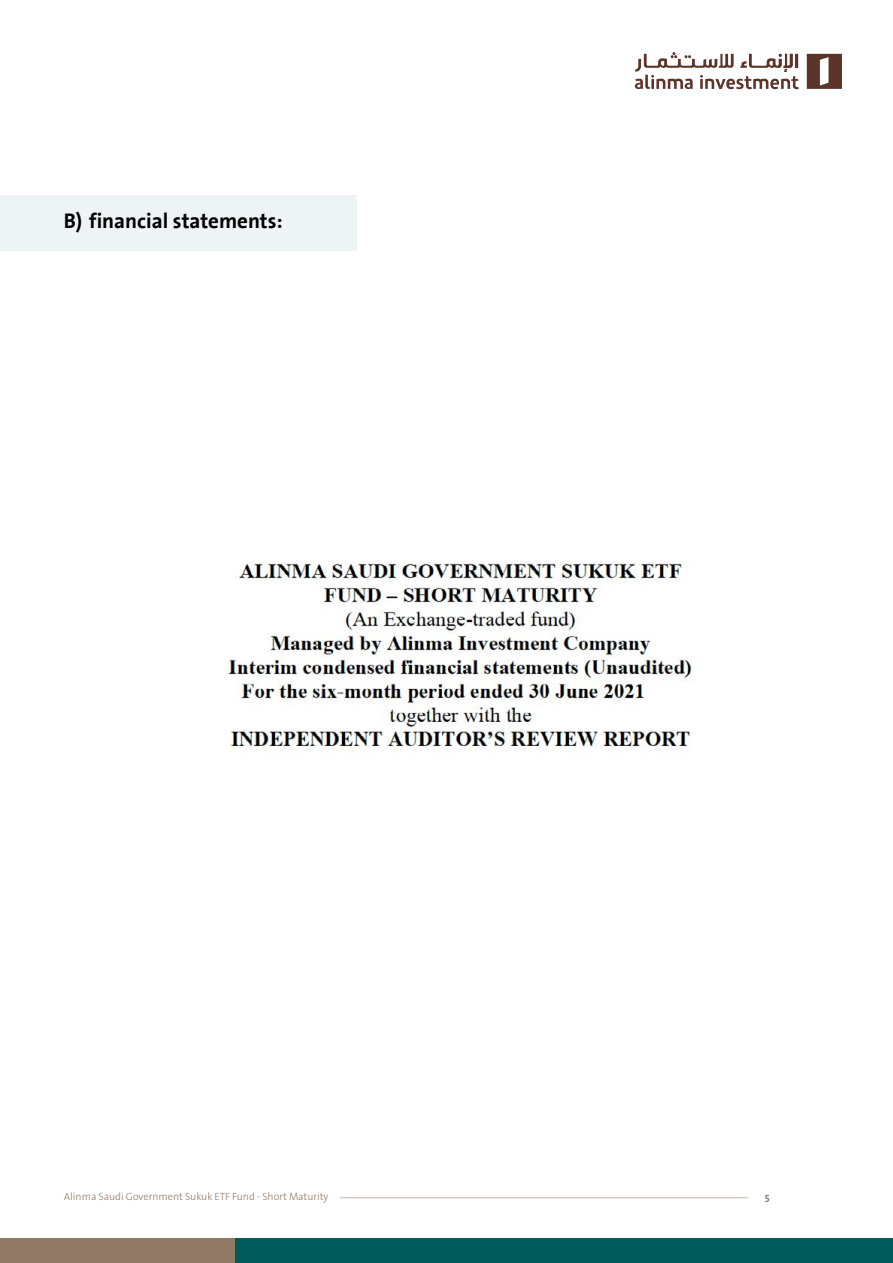
<style>
.page{position:relative;width:893px;height:1263px;background:#fff}
.page>*{position:absolute;margin:0;border:0;box-sizing:border-box;transform-origin:0 0}
.t1{font:700 21px "The Sans Arab";color:#000}
.t2{font:300 10.5px "Bahij The Sans Arabic";color:#927b66}
.t3{font:700 10.5px "Bahij The Sans Arabic";color:#927b66}
</style>
<div class="page">
<div style="left:635px;top:52px;width:207px;height:38px;background:linear-gradient(to bottom,#fff,#fff)"></div>
<svg style="left:635px;top:52px;width:164px;height:37px"></svg>
<svg style="left:807px;top:54px;width:35px;height:35px"></svg>
<hr style="left:340px;top:1197px;width:408px;height:1px;background:#d3cac2">
<div style="left:0;top:1239px;width:236px;height:24px;background:#927b66"></div>
<div style="left:236px;top:1239px;width:657px;height:24px;background:#005b5a"></div>
<div style="left:0;top:196px;width:357px;height:55px;background:#eef3f6"></div>
<img style="left:226px;top:562px;width:466px;height:192px">
<h1 class="t1" style="left:64px;top:208px;width:221px">)B financial statements:</h1>
<p class="t2" style="left:64px;top:1187px;width:266px">Alinma Saudi Government Sukuk ETF Fund - Short Maturity</p>
<p class="t3" style="left:765px;top:1192px;width:6px">5</p>
</div>
